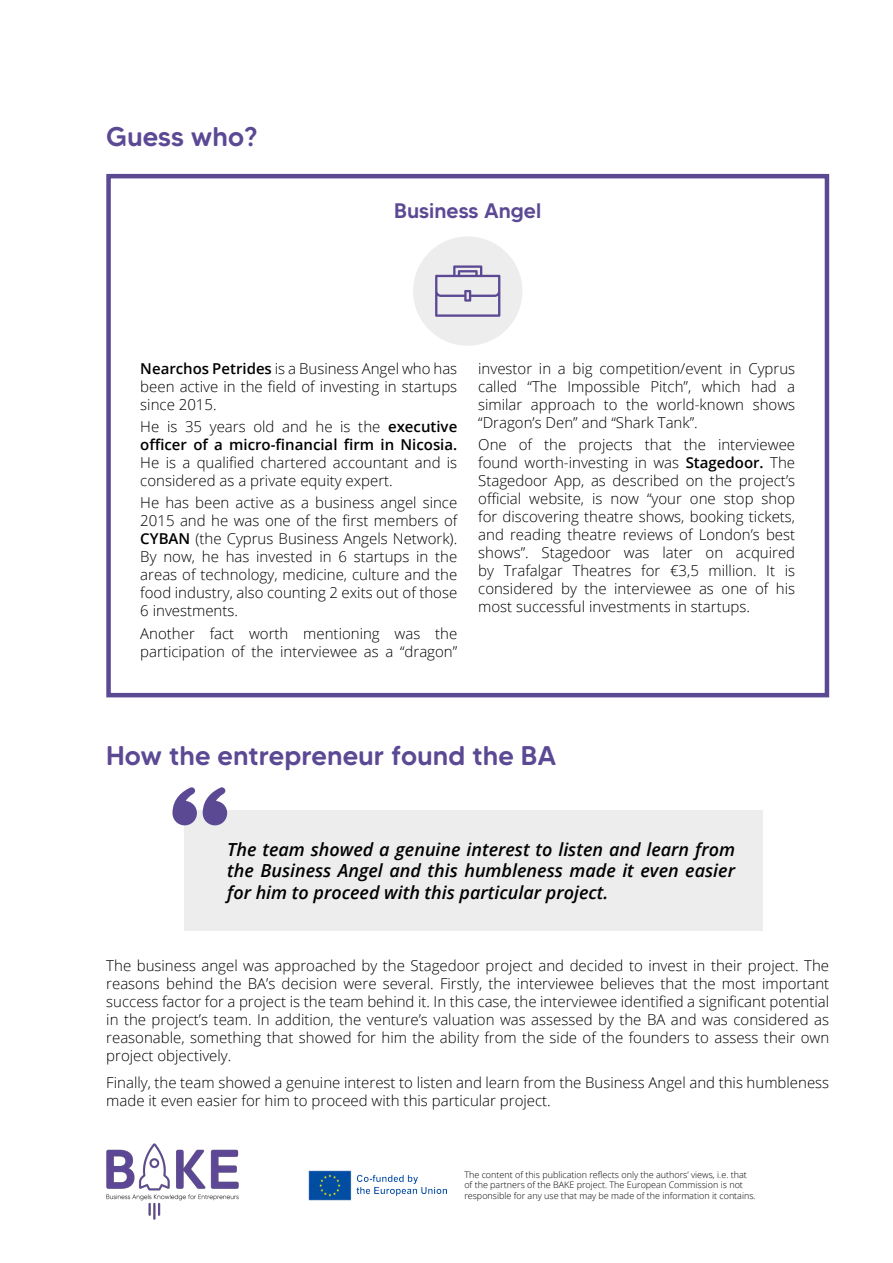
<style>
.page{position:relative;width:893px;height:1263px;background:#fff}
.page>*{position:absolute;margin:0;border:0;box-sizing:border-box;transform-origin:0 0}
.t1{font:500 27px "MADE Tommy Soft";color:#5c4994}
.t2{font:500 21px "MADETOMMY";color:#5c4994}
.t3{font:italic 600 18px/21.6px "Open Sans";color:#000;text-align:justify}
.t4{font:300 15px/18px "Open Sans";color:#000;text-align:justify}
.t5{font:600 15px/18px "Open Sans";color:#000}
.t6{font:300 9px/10.8px "Open Sans";color:#000}
.s1{font-weight:600}
.s2{font-weight:300}
</style>
<div class="page">
<img style="left:106px;top:1143px;width:133px;height:77px">
<img style="left:308px;top:1170px;width:139px;height:31px">
<div style="left:106px;top:174px;width:723px;height:523px;border:4px solid #5c4994"></div>
<div style="left:413px;top:236px;width:109px;height:110px;background:#ededed;border-radius:50%"></div>
<svg style="left:435px;top:265px;width:65px;height:52px"></svg>
<div style="left:184px;top:811px;width:579px;height:120px;background:#ededed"></div>
<svg style="left:203px;top:787px;width:24px;height:38px"></svg>
<svg style="left:172px;top:787px;width:25px;height:38px"></svg>
<h1 class="t1" style="left:106px;top:120px;width:153px">Guess who?</h1>
<h2 class="t2" style="left:394px;top:198px;width:148px">Business Angel</h2>
<p class="t4" style="left:140px;top:359px;width:318px"><span class="s1">Nearchos Petrides</span> is a Business Angel who has been active in the field of investing in startups since 2015.</p>
<p class="t5" style="left:140px;top:417px;width:318px"><span class="s2">He is 35 years old and he is the</span> executive officer of a micro-financial firm in Nicosia.</p>
<p class="t4" style="left:140px;top:453px;width:318px">He is a qualified chartered accountant and is considered as a private equity expert.</p>
<p class="t4" style="left:140px;top:493px;width:318px">He has been active as a business angel since 2015 and he was one of the first members of <span class="s1">CYBAN</span> (the Cyprus Business Angels Network).<br>By now, he has invested in 6 startups in the areas of technology, medicine, culture and the food industry, also counting 2 exits out of those 6 investments.</p>
<p class="t4" style="left:140px;top:624px;width:318px">Another fact worth mentioning was the participation of the interviewee as a “dragon”</p>
<p class="t4" style="left:478px;top:359px;width:318px">investor in a big competition/event in Cyprus called “The Impossible Pitch”, which had a similar approach to the world-known shows “Dragon’s Den” and “Shark Tank”.</p>
<p class="t4" style="left:478px;top:435px;width:318px">One of the projects that the interviewee found worth-investing in was <span class="s1">Stagedoor.</span> The Stagedoor App, as described on the project’s official website, is now “your one stop shop for discovering theatre shows, booking tickets, and reading theatre reviews of London’s best shows”. Stagedoor was later on acquired by Trafalgar Theatres for €3,5 million. It is considered by the interviewee as one of his most successful investments in startups.</p>
<h1 class="t1" style="left:106px;top:739px;width:451px">How the entrepreneur found the BA</h1>
<p class="t3" style="left:227px;top:838px;width:509px">The team showed a genuine interest to listen and learn from the Business Angel and this humbleness made it even easier for him to proceed with this particular project.</p>
<p class="t4" style="left:106px;top:956px;width:724px">The business angel was approached by the Stagedoor project and decided to invest in their project. The reasons behind the BA’s decision were several. Firstly, the interviewee believes that the most important success factor for a project is the team behind it. In this case, the interviewee identified a significant potential in the project’s team. In addition, the venture’s valuation was assessed by the BA and was considered as reasonable, something that showed for him the ability from the side of the founders to assess their own project objectively.</p>
<p class="t4" style="left:106px;top:1073px;width:724px">Finally, the team showed a genuine interest to listen and learn from the Business Angel and this humbleness made it even easier for him to proceed with this particular project.</p>
<p class="t6" style="left:464px;top:1169px;width:293px">The content of this publication reflects only the authors’ views, i.e. that of the partners of the BAKE project. The European Commission is not responsible for any use that may be made of the information it contains.</p>
</div>
